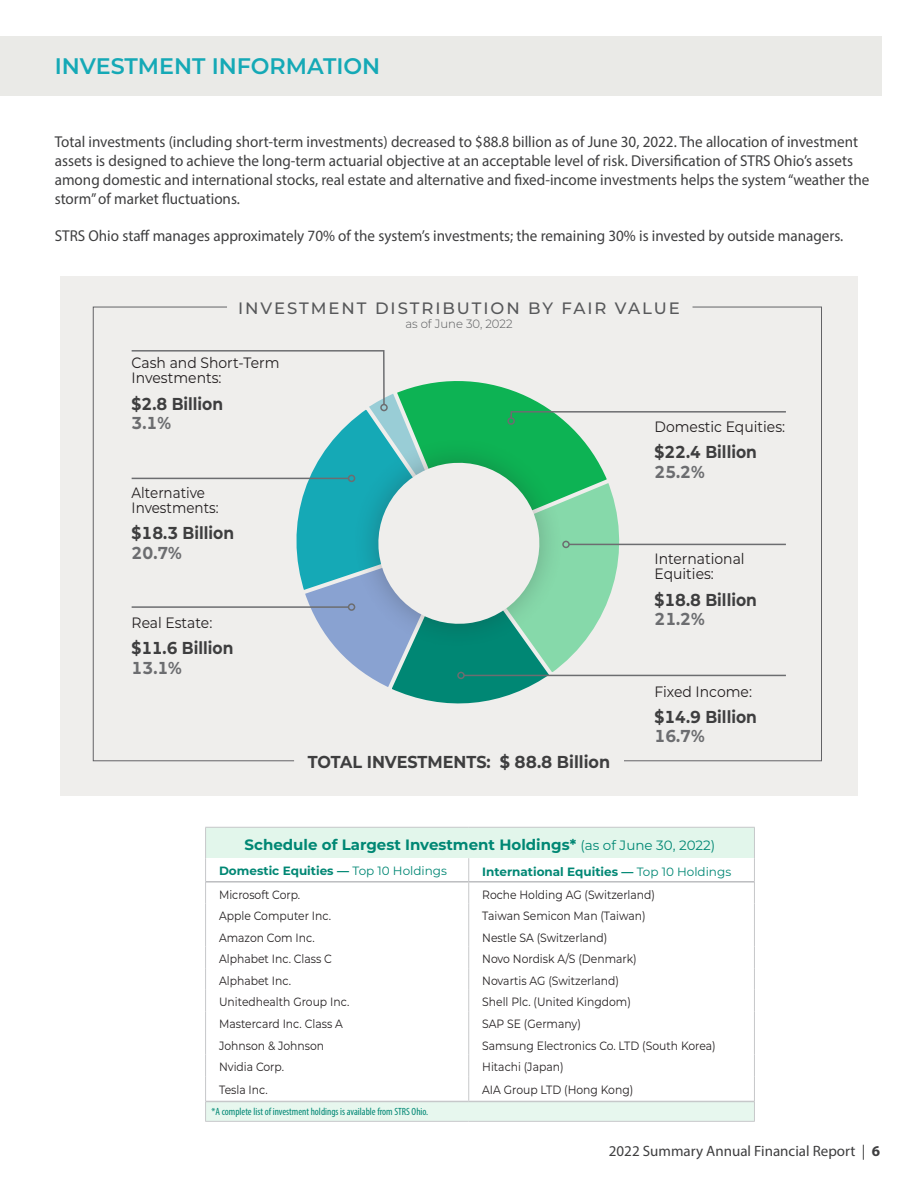
<style>
.page{position:relative;width:918px;height:1188px;background:#fff}
.page>*{position:absolute;margin:0;border:0;box-sizing:border-box;transform-origin:0 0}
.HEADER_-_SAFR{font:600 22.5px "Montserrat";color:#15a9b6}
.t1{font:700 17.25px/19.5px "Montserrat";color:#3e3e3f;scale:.9 1}
.t2{font:700 17.25px "Montserrat";color:#3e3e3f;scale:.93 1}
.Infographic_Header{font:500 16.5px "Montserrat";letter-spacing:.12em;color:#57585a}
.BODY_-_SAFR{font:15.75px/18.9px "Myriad Pro";color:#3e3e3f;scale:.96 1}
.t3{font:15px/15px "Montserrat";color:#231f20;scale:.93 1}
.t4{font:700 15px "Montserrat";color:#008774}
.t5{font:15px "Myriad Pro";color:#3e3e3f}
.t6{font:15px/15px "Montserrat";color:#231f20;scale:.9 1}
.Chart_Body_text{font:12px "Montserrat";color:#231f20;scale:.9 1}
.t7{font:700 12px "Montserrat";color:#008774}
.Infographic_Header-2{font:300 12px "Montserrat";color:#57585a}
.t8{font:condensed 10.5px "Myriad Pro";color:#008774}
.s1{color:#6c6d70}
.s2{font-weight:400;font-size:13.5px}
.s3{font-weight:400}
.s4{font-weight:700}
</style>
<div class="page">
<div style="left:60px;top:276px;width:798px;height:520px;background:#efeeec"></div>
<div style="left:0;top:36px;width:881px;height:59px;background:#eaeae7"></div>
<div style="left:206px;top:827px;width:548px;height:31px;background:#e2f6eb"></div>
<hr style="left:205px;top:827px;width:264px;height:1px;background:#c7c8ca">
<hr style="left:205px;top:828px;width:1px;height:30px;background:#c7c8ca">
<hr style="left:469px;top:827px;width:286px;height:1px;background:#c7c8ca">
<hr style="left:205px;top:1121px;width:264px;height:1px;background:#c7c8ca">
<hr style="left:469px;top:1121px;width:286px;height:1px;background:#c7c8ca">
<svg style="left:205px;top:858px;width:550px;height:263px"></svg>
<hr style="left:754px;top:828px;width:1px;height:30px;background:#c7c8ca">
<svg style="left:295px;top:350px;width:328px;height:354px"></svg>
<div style="left:507px;top:417px;width:8px;height:8px;border:2px solid #6c6d70;border-radius:50%"></div>
<hr style="left:132px;top:478px;width:217px;height:1px;background:#6c6d70">
<div style="left:348px;top:475px;width:7px;height:7px;border:2px solid #6c6d70;border-radius:50%"></div>
<hr style="left:569px;top:544px;width:217px;height:1px;background:#6c6d70">
<div style="left:562px;top:541px;width:8px;height:7px;border:2px solid #6c6d70;border-radius:50%"></div>
<hr style="left:464px;top:675px;width:322px;height:1px;background:#6c6d70">
<div style="left:457px;top:672px;width:8px;height:7px;border:2px solid #6c6d70;border-radius:50%"></div>
<hr style="left:132px;top:606px;width:217px;height:2px;background:#6c6d70">
<div style="left:348px;top:603px;width:7px;height:8px;border:2px solid #6c6d70;border-radius:50%"></div>
<svg style="left:93px;top:306px;width:202px;height:456px"></svg>
<svg style="left:623px;top:306px;width:199px;height:456px"></svg>
<p class="HEADER_-_SAFR" style="left:55px;top:50px;width:327px">INVESTMENT INFORMATION</p>
<p class="BODY_-_SAFR" style="left:55px;top:132px;width:850px">Total investments (including short-term investments) decreased to $88.8 billion as of June 30, 2022. The allocation of investment assets is designed to achieve the long-term actuarial objective at an acceptable level of risk. Diversification of STRS Ohio’s assets among domestic and international stocks, real estate and alternative and fixed-income investments helps the system “weather the storm” of market fluctuations.</p>
<p class="BODY_-_SAFR" style="left:55px;top:226px;width:823px">STRS Ohio staff manages approximately 70% of the system’s investments; the remaining 30% is invested by outside managers.</p>
<p class="Infographic_Header" style="left:238px;top:297px;width:443px">INVESTMENT DISTRIBUTION BY FAIR VALUE</p>
<p class="Infographic_Header-2" style="left:405px;top:316px;width:109px">as of June 30, 2022</p>
<p class="t3" style="left:132px;top:355px;width:160px">Cash and Short-Term<br>Investments:</p>
<p class="t1" style="left:132px;top:393px;width:103px">$2.8 Billion<br><span class="s1">3.1%</span></p>
<p class="t6" style="left:132px;top:485px;width:98px">Alternative<br>Investments:</p>
<p class="t1" style="left:132px;top:523px;width:115px">$18.3 Billion<br><span class="s1">20.7%</span></p>
<p class="t3" style="left:132px;top:615px;width:88px">Real Estate:</p>
<p class="t1" style="left:132px;top:638px;width:115px">$11.6 Billion<br><span class="s1">13.1%</span></p>
<p class="t2" style="left:308px;top:749px;width:327px">TOTAL INVESTMENTS: $ 88.8 Billion</p>
<p class="t3" style="left:654px;top:419px;width:142px">Domestic Equities:</p>
<p class="t1" style="left:654px;top:441px;width:115px">$22.4 Billion<br><span class="s1">25.2%</span></p>
<p class="t3" style="left:654px;top:551px;width:99px">International<br>Equities:</p>
<p class="t1" style="left:654px;top:589px;width:115px">$18.8 Billion<br><span class="s1">21.2%</span></p>
<p class="t3" style="left:654px;top:683px;width:106px">Fixed Income:</p>
<p class="t1" style="left:654px;top:706px;width:115px">$14.9 Billion<br><span class="s1">16.7%</span></p>
<p class="t4" style="left:245px;top:834px;width:472px">Schedule of Largest Investment Holdings* <span class="s2">(as of June 30, 2022)</span></p>
<p class="t7" style="left:219px;top:863px;width:229px">Domestic Equities — <span class="s3">Top 10 Holdings</span></p>
<p class="t7" style="left:482px;top:863px;width:250px">International Equities — <span class="s3">Top 10 Holdings</span></p>
<p class="Chart_Body_text" style="left:219px;top:886px;width:92px">Microsoft Corp.</p>
<p class="Chart_Body_text" style="left:482px;top:886px;width:194px">Roche Holding AG (Switzerland)</p>
<p class="Chart_Body_text" style="left:219px;top:907px;width:126px">Apple Computer Inc.</p>
<p class="Chart_Body_text" style="left:482px;top:907px;width:183px">Taiwan Semicon Man (Taiwan)</p>
<p class="Chart_Body_text" style="left:219px;top:929px;width:108px">Amazon Com Inc.</p>
<p class="Chart_Body_text" style="left:482px;top:929px;width:140px">Nestle SA (Switzerland)</p>
<p class="Chart_Body_text" style="left:219px;top:951px;width:127px">Alphabet Inc. Class C</p>
<p class="Chart_Body_text" style="left:482px;top:951px;width:173px">Novo Nordisk A/S (Denmark)</p>
<p class="Chart_Body_text" style="left:219px;top:972px;width:81px">Alphabet Inc.</p>
<p class="Chart_Body_text" style="left:482px;top:972px;width:153px">Novartis AG (Switzerland)</p>
<p class="Chart_Body_text" style="left:219px;top:994px;width:146px">Unitedhealth Group Inc.</p>
<p class="Chart_Body_text" style="left:482px;top:994px;width:167px">Shell Plc. (United Kingdom)</p>
<p class="Chart_Body_text" style="left:219px;top:1015px;width:139px">Mastercard Inc. Class A</p>
<p class="Chart_Body_text" style="left:482px;top:1015px;width:111px">SAP SE (Germany)</p>
<p class="Chart_Body_text" style="left:219px;top:1037px;width:118px">Johnson &amp; Johnson</p>
<p class="Chart_Body_text" style="left:482px;top:1037px;width:261px">Samsung Electronics Co. LTD (South Korea)</p>
<p class="Chart_Body_text" style="left:219px;top:1059px;width:74px">Nvidia Corp.</p>
<p class="Chart_Body_text" style="left:482px;top:1059px;width:92px">Hitachi (Japan)</p>
<p class="Chart_Body_text" style="left:219px;top:1082px;width:56px">Tesla Inc.</p>
<p class="Chart_Body_text" style="left:482px;top:1082px;width:169px">AIA Group LTD (Hong Kong)</p>
<p class="t8" style="left:212px;top:1106px;width:218px">*A complete list of investment holdings is available from STRS Ohio.</p>
<p class="t5" style="left:609px;top:1141px;width:273px">2022 Summary Annual Financial Report | <span class="s4">6</span></p>
</div>
